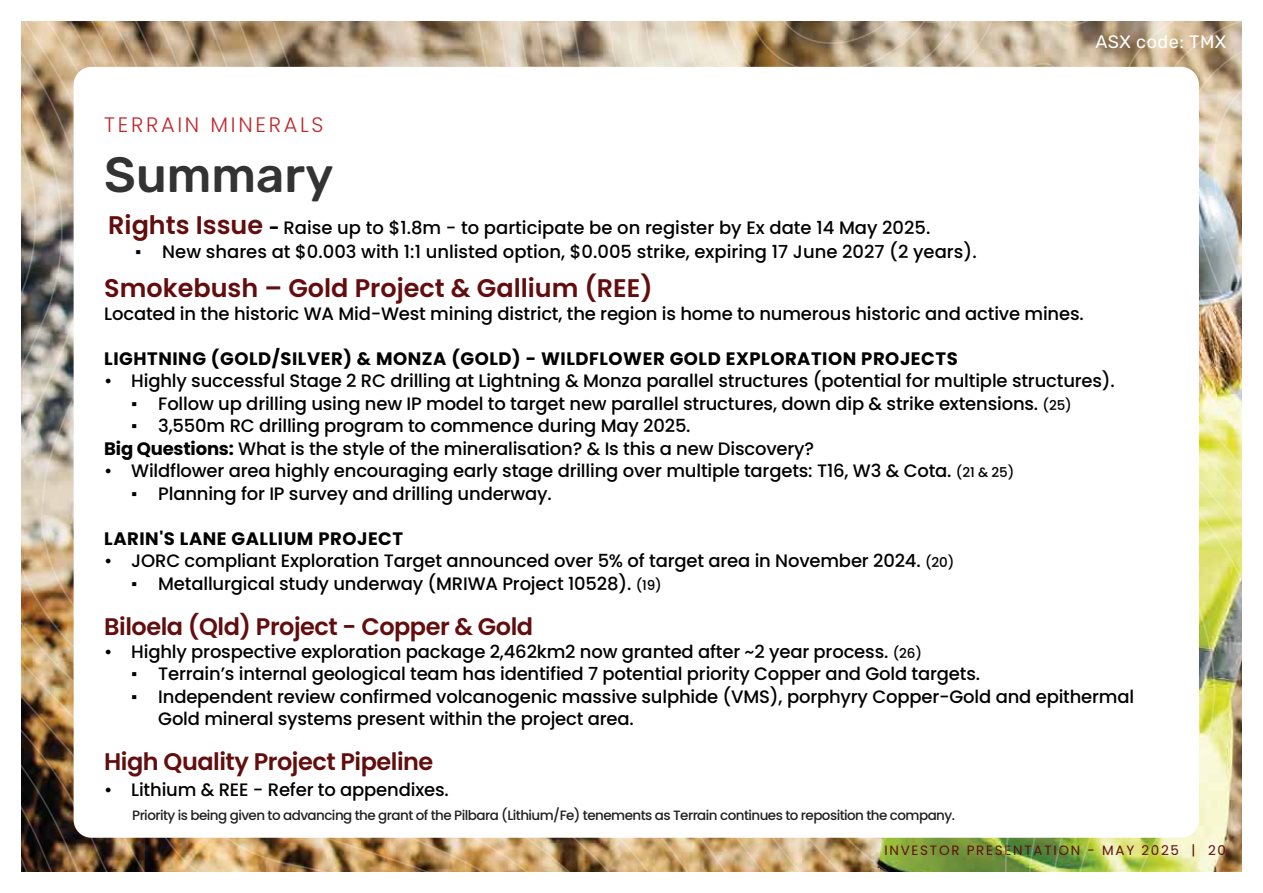
<style>
.page{position:relative;width:1263px;height:893px;background:#fff}
.page>*{position:absolute;margin:0;border:0;box-sizing:border-box;transform-origin:0 0}
.t1{font:500 49.5px "Rubik";color:#343333}
.t2{font:600 25.5px "Poppins";color:#620d0e}
.t3{font:600 24px "Poppins";letter-spacing:-.02em;color:#620d0e}
.t4{font:300 21px "Poppins";letter-spacing:.13em;color:#bf282d}
.t5{font:500 18px/22.5px "Poppins";letter-spacing:-.01em;color:#010101}
.t6{font:700 18px "Poppins";letter-spacing:.03em;color:#010101}
.t7{font:18px "Rubik";letter-spacing:.03em;color:#fff}
.t8{font:500 13.5px "Poppins";letter-spacing:-.04em;color:#231f20}
.t9{font:13.5px "Poppins";letter-spacing:.13em;color:#620d0e}
.s1{font-weight:600;font-size:25.5px;color:#620d0e}
.s2{font-weight:700}
.s3{font-family:"Times New Roman";font-weight:400}
.s4{font-size:13.5px}
</style>
<div class="page">
<img style="left:21px;top:21px;width:1221px;height:851px">
<div style="left:74px;top:67px;width:1125px;height:771px;background:#fff;border-radius:18px"></div>
<p class="t4" style="left:104px;top:112px;width:221px">TERRAIN MINERALS</p>
<h1 class="t1" style="left:104px;top:146px;width:231px">Summary</h1>
<p class="t5" style="left:108px;top:216px;width:824px"><span class="s1">Rights Issue</span> <span class="s2">-</span> Raise up to $1.8m - to participate be on register by Ex date 14 May 2025.</p>
<p class="t5" style="left:135px;top:240px;width:843px"><span class="s3">▪</span> New shares at $0.003 with 1:1 unlisted option, $0.005 strike, expiring 17 June 2027 (2 years).</p>
<p class="t7" style="left:1095px;top:31px;width:132px">ASX code: TMX</p>
<h2 class="t2" style="left:104px;top:274px;width:550px">Smokebush – Gold Project &amp; Gallium (REE)</h2>
<p class="t5" style="left:104px;top:302px;width:981px">Located in the historic WA Mid-West mining district, the region is home to numerous historic and active mines.</p>
<p class="t6" style="left:104px;top:348px;width:855px">LIGHTNING (GOLD/SILVER) &amp; MONZA (GOLD) - WILDFLOWER GOLD EXPLORATION PROJECTS</p>
<p class="t5" style="left:104px;top:370px;width:1012px">• Highly successful Stage 2 RC drilling at Lightning &amp; Monza parallel structures (potential for multiple structures).</p>
<p class="t5" style="left:131px;top:392px;width:942px"><span class="s3">▪</span> Follow up drilling using new IP model to target new parallel structures, down dip &amp; strike extensions. <span class="s4">(25)</span></p>
<p class="t5" style="left:104px;top:415px;width:711px;text-indent:27px"><span class="s3">▪</span> 3,550m RC drilling program to commence during May 2025.<br><span class="s2">Big Questions:</span> What is the style of the mineralisation? &amp; Is this a new Discovery?</p>
<p class="t5" style="left:104px;top:460px;width:911px">• Wildflower area highly encouraging early stage drilling over multiple targets: T16, W3 &amp; Cota. <span class="s4">(21 &amp; 25)</span></p>
<p class="t5" style="left:131px;top:482px;width:422px"><span class="s3">▪</span> Planning for IP survey and drilling underway.</p>
<p class="t6" style="left:104px;top:528px;width:300px">LARIN'S LANE GALLIUM PROJECT</p>
<p class="t5" style="left:104px;top:550px;width:852px">• JORC compliant Exploration Target announced over 5% of target area in November 2024. <span class="s4">(20)</span></p>
<p class="t5" style="left:131px;top:572px;width:532px"><span class="s3">▪</span> Metallurgical study underway (MRIWA Project 10528). <span class="s4">(19)</span></p>
<h3 class="t3" style="left:104px;top:613px;width:430px">Biloela (Qld) Project - Copper &amp; Gold</h3>
<p class="t5" style="left:104px;top:640px;width:819px">• Highly prospective exploration package 2,462km2 now granted after ~2 year process. <span class="s4">(26)</span></p>
<p class="t5" style="left:131px;top:662px;width:850px"><span class="s3">▪</span> Terrain’s internal geological team has identified 7 potential priority Copper and Gold targets.</p>
<p class="t5" style="left:158px;top:685px;width:977px;text-indent:-27px"><span class="s3">▪</span> Independent review confirmed volcanogenic massive sulphide (VMS), porphyry Copper-Gold and epithermal<br>Gold mineral systems present within the project area.</p>
<h3 class="t3" style="left:104px;top:748px;width:331px">High Quality Project Pipeline</h3>
<p class="t5" style="left:104px;top:778px;width:346px">• Lithium &amp; REE - Refer to appendixes.</p>
<p class="t8" style="left:132px;top:807px;width:824px">Priority is being given to advancing the grant of the Pilbara (Lithium/Fe) tenements as Terrain continues to reposition the company.</p>
<p class="t9" style="left:884px;top:842px;width:343px">INVESTOR PRESENTATION - MAY 2025 | 20</p>
</div>
